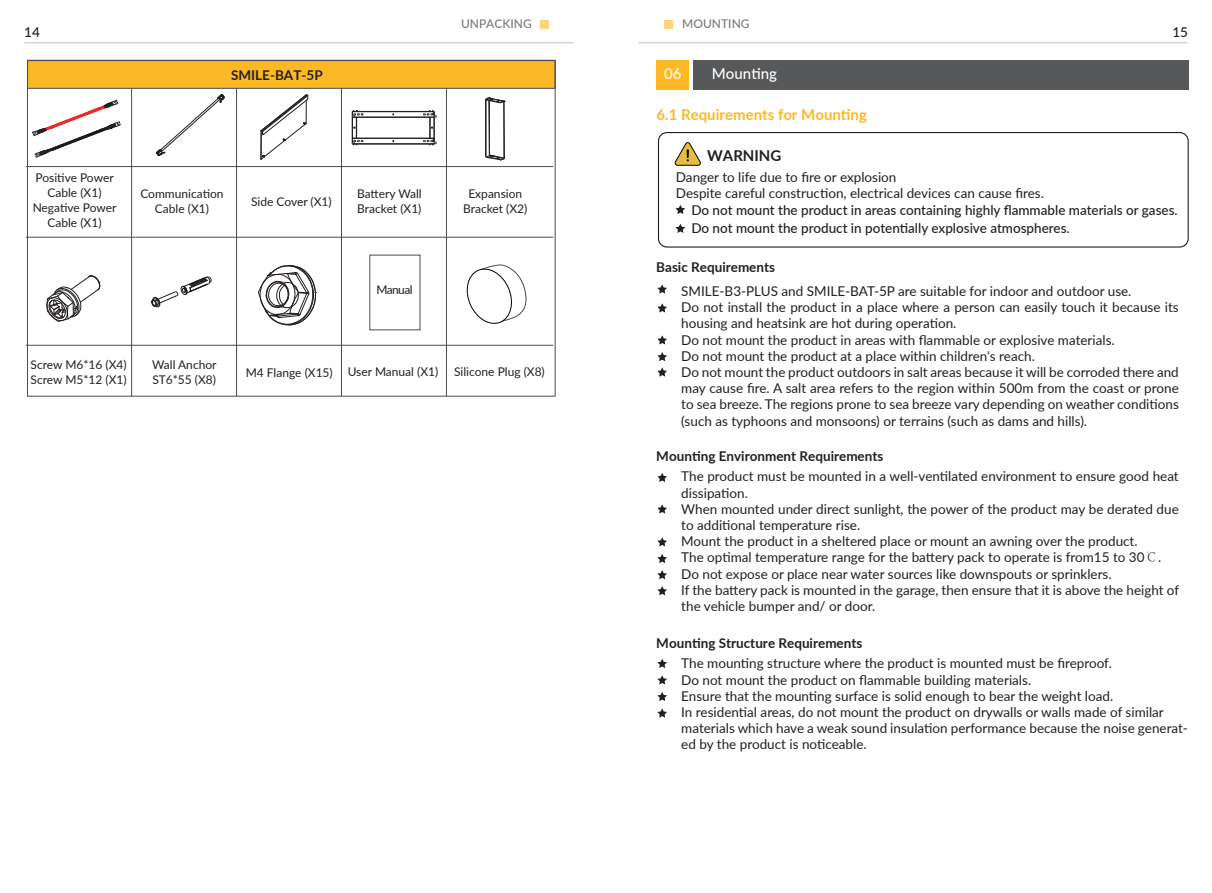
<style>
.page{position:relative;width:1212px;height:893px;background:#fff}
.page>*{position:absolute;margin:0;border:0;box-sizing:border-box;transform-origin:0 0}
.t1{font:700 15px "Lato";color:#fcb825}
.t2{font:500 15px "Lato";color:#fff}
.t3{font:700 15px "Lato";color:#231f20}
.t4{font:13.5px/16.2px "Lato";color:#231f20}
.t5{font:500 13.5px/18px "Lato";color:#231f20}
.t6{font:700 13.5px "Lato";color:#231f20}
.t7{font:12px/15px "Lato";color:#231f20;text-align:center}
.t8{font:500 12px "Lato";color:#797a7e}
.s1{font-family:"Adobe Song Std";font-weight:300}
</style>
<div class="page">
<div style="left:658px;top:132px;width:531px;height:116px;border:1px solid #231f20;border-radius:9px"></div>
<svg style="left:674px;top:142px;width:27px;height:24px"></svg>
<svg style="left:485px;top:97px;width:20px;height:64px"></svg>
<div style="left:694px;top:60px;width:494px;height:30px;background:#57585a"></div>
<div style="left:656px;top:60px;width:33px;height:30px;background:#fcb825"></div>
<hr style="left:24px;top:42px;width:550px;height:1px;background:#d4d5d6">
<div style="left:540px;top:20px;width:9px;height:9px;background:#fdd47c"></div>
<div style="left:664px;top:20px;width:8px;height:9px;background:#fdd47c"></div>
<hr style="left:638px;top:42px;width:549px;height:1px;background:#d4d5d6">
<svg style="left:657px;top:284px;width:10px;height:10px"></svg>
<svg style="left:675px;top:205px;width:10px;height:9px"></svg>
<svg style="left:675px;top:224px;width:10px;height:9px"></svg>
<svg style="left:657px;top:303px;width:10px;height:10px"></svg>
<svg style="left:657px;top:335px;width:10px;height:10px"></svg>
<svg style="left:657px;top:352px;width:10px;height:9px"></svg>
<svg style="left:657px;top:367px;width:10px;height:10px"></svg>
<svg style="left:657px;top:473px;width:10px;height:9px"></svg>
<svg style="left:657px;top:504px;width:10px;height:10px"></svg>
<svg style="left:657px;top:537px;width:10px;height:9px"></svg>
<svg style="left:657px;top:554px;width:10px;height:9px"></svg>
<svg style="left:657px;top:570px;width:10px;height:9px"></svg>
<svg style="left:657px;top:586px;width:10px;height:9px"></svg>
<svg style="left:657px;top:659px;width:10px;height:9px"></svg>
<svg style="left:657px;top:675px;width:10px;height:10px"></svg>
<svg style="left:657px;top:692px;width:10px;height:9px"></svg>
<svg style="left:657px;top:708px;width:10px;height:10px"></svg>
<div style="left:27px;top:60px;width:528px;height:29px;background:#fcb825;border:1px solid #4c4b4b"></div>
<hr style="left:26px;top:166px;width:527px;height:1px;background:#4b4c4d">
<hr style="left:26px;top:237px;width:527px;height:1px;background:#4b4c4d">
<hr style="left:26px;top:345px;width:527px;height:1px;background:#4b4c4d">
<hr style="left:131px;top:88px;width:1px;height:308px;background:#4b4c4d">
<hr style="left:236px;top:88px;width:1px;height:308px;background:#4b4c4d">
<hr style="left:341px;top:88px;width:1px;height:308px;background:#4b4c4d">
<hr style="left:446px;top:88px;width:1px;height:308px;background:#4b4c4d">
<svg style="left:47px;top:275px;width:53px;height:47px"></svg>
<svg style="left:32px;top:100px;width:88px;height:58px"></svg>
<svg style="left:156px;top:94px;width:69px;height:62px"></svg>
<hr style="left:352px;top:144px;width:82px;height:1px;background:#231f20">
<hr style="left:354px;top:143px;width:82px;height:1px;background:#231f20">
<hr style="left:352px;top:138px;width:82px;height:1px;background:#231f20">
<hr style="left:354px;top:117px;width:82px;height:1px;background:#231f20">
<hr style="left:352px;top:111px;width:82px;height:1px;background:#231f20">
<svg style="left:352px;top:110px;width:11px;height:36px"></svg>
<svg style="left:423px;top:110px;width:14px;height:36px"></svg>
<svg style="left:151px;top:276px;width:61px;height:31px"></svg>
<div style="left:369px;top:255px;width:51px;height:75px;border:1px solid #4b4c4d"></div>
<svg style="left:258px;top:265px;width:58px;height:60px"></svg>
<svg style="left:466px;top:265px;width:61px;height:59px"></svg>
<svg style="left:261px;top:94px;width:47px;height:66px"></svg>
<p class="t8" style="left:461px;top:15px;width:72px">UNPACKING</p>
<p class="t8" style="left:682px;top:15px;width:69px">MOUNTING</p>
<p class="t5" style="left:24px;top:23px;width:17px">14</p>
<p class="t5" style="left:1172px;top:23px;width:17px">15</p>
<p class="t6" style="left:231px;top:65px;width:93px">SMILE-BAT-5P</p>
<p class="t2" style="left:664px;top:63px;width:19px">06</p>
<p class="t2" style="left:712px;top:63px;width:67px">Mounting</p>
<p class="t7" style="left:33px;top:169px;width:85px">Positive Power<br>Cable (X1)<br>Negative Power<br>Cable (X1)</p>
<p class="t7" style="left:140px;top:186px;width:85px">Communication<br>Cable (X1)</p>
<p class="t7" style="left:251px;top:193px;width:82px">Side Cover (X1)</p>
<p class="t7" style="left:357px;top:186px;width:66px;text-align:left">Battery Wall<br>Bracket (X1)</p>
<p class="t7" style="left:376px;top:282px;width:38px">Manual</p>
<p class="t7" style="left:463px;top:186px;width:66px">Expansion<br>Bracket (X2)</p>
<p class="t7" style="left:31px;top:357px;width:98px;text-align:left">Screw M6*16 (X4)<br>Screw M5*12 (X1)</p>
<p class="t7" style="left:348px;top:364px;width:92px">User Manual (X1)</p>
<p class="t7" style="left:454px;top:364px;width:92px">Silicone Plug (X8)</p>
<p class="t7" style="left:152px;top:357px;width:66px;text-align:left">Wall Anchor<br>ST6*55 (X8)</p>
<p class="t7" style="left:246px;top:364px;width:89px">M4 Flange (X15)</p>
<p class="t1" style="left:656px;top:103px;width:212px">6.1 Requirements for Mounting</p>
<p class="t3" style="left:707px;top:144px;width:76px">WARNING</p>
<p class="t4" style="left:676px;top:168px;width:370px">Danger to life due to fire or explosion<br>Despite careful construction, electrical devices can cause fires.</p>
<p class="t5" style="left:691px;top:200px;width:488px">Do not mount the product in areas containing highly flammable materials or gases.<br>Do not mount the product in potentially explosive atmospheres.</p>
<p class="t6" style="left:656px;top:257px;width:120px">Basic Requirements</p>
<p class="t4" style="left:681px;top:282px;width:499px">SMILE-B3-PLUS and SMILE-BAT-5P are suitable for indoor and outdoor use.<br>Do not install the product in a place where a person can easily touch it because its housing and heatsink are hot during operation.<br>Do not mount the product in areas with flammable or explosive materials.<br>Do not mount the product at a place within children's reach.<br>Do not mount the product outdoors in salt areas because it will be corroded there and may cause fire. A salt area refers to the region within 500m from the coast or prone to sea breeze. The regions prone to sea breeze vary depending on weather conditions (such as typhoons and monsoons) or terrains (such as dams and hills).</p>
<p class="t6" style="left:656px;top:446px;width:229px">Mounting Environment Requirements</p>
<p class="t4" style="left:681px;top:468px;width:499px">The product must be mounted in a well-ventilated environment to ensure good heat dissipation.<br>When mounted under direct sunlight, the power of the product may be derated due to additional temperature rise.<br>Mount the product in a sheltered place or mount an awning over the product.<br>The optimal temperature range for the battery pack to operate is from15 to 30<span class="s1">℃</span>.<br>Do not expose or place near water sources like downspouts or sprinklers.<br>If the battery pack is mounted in the garage, then ensure that it is above the height of the vehicle bumper and/ or door.</p>
<p class="t6" style="left:656px;top:633px;width:208px">Mounting Structure Requirements</p>
<p class="t4" style="left:681px;top:655px;width:508px">The mounting structure where the product is mounted must be fireproof.<br>Do not mount the product on flammable building materials.<br>Ensure that the mounting surface is solid enough to bear the weight load.<br>In residential areas, do not mount the product on drywalls or walls made of similar materials which have a weak sound insulation performance because the noise generat&shy;ed by the product is noticeable.</p>
</div>
